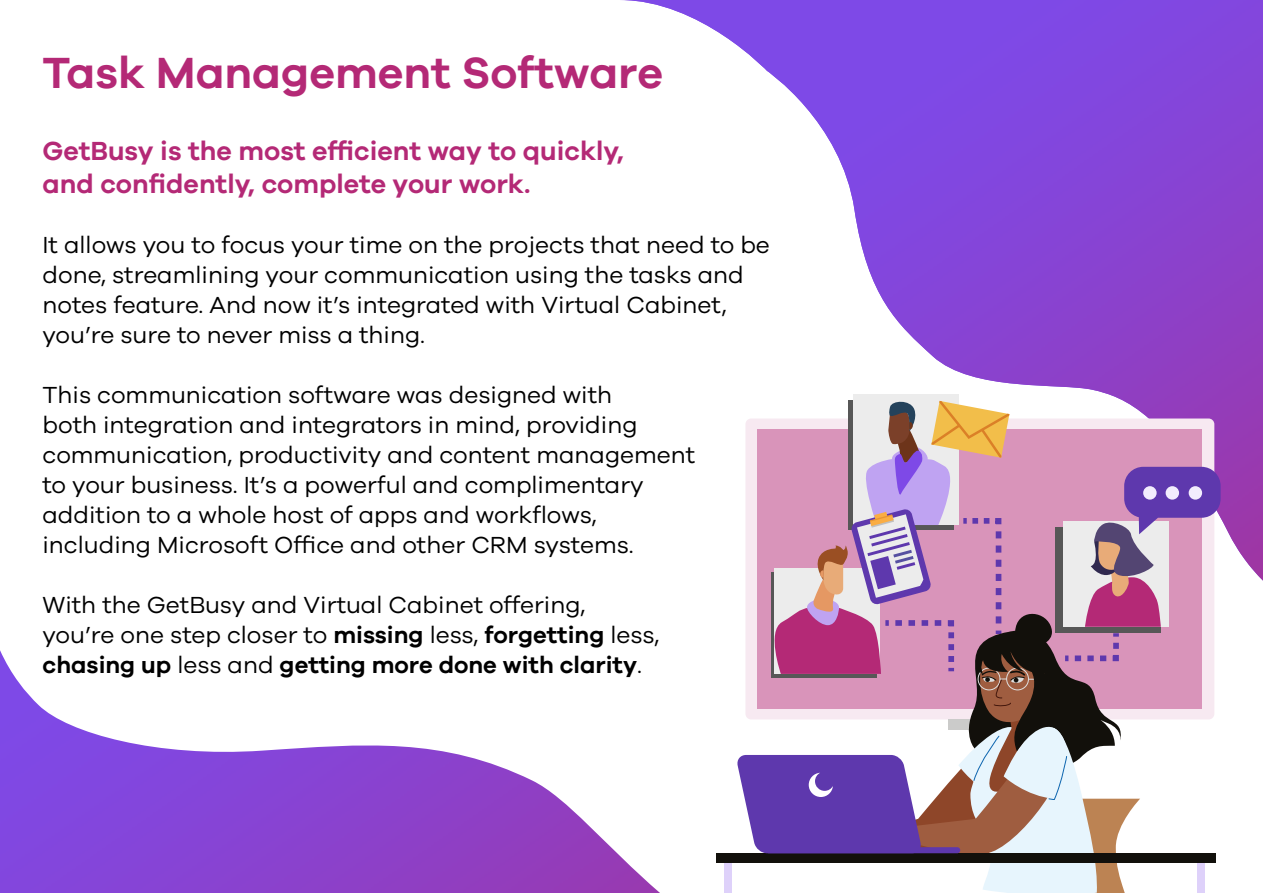
<style>
.page{position:relative;width:1263px;height:893px;background:#fff}
.page>*{position:absolute;margin:0;border:0;box-sizing:border-box;transform-origin:0 0}
.t1{font:600 45px "Galano Grotesque";color:#b42976}
.t2{font:600 27px/33px "Galano Grotesque";color:#b42976}
.t3{font:24px/30px "Galano Grotesque";color:#000}
.s1{font-weight:600}
</style>
<div class="page">
<img style="left:622px;top:0;width:641px;height:581px">
<svg style="left:940px;top:399px;width:280px;height:494px"></svg>
<svg style="left:622px;top:266px;width:318px;height:627px"></svg>
<img style="left:0;top:650px;width:660px;height:243px">
<h1 class="t1" style="left:43px;top:45px;width:622px">Task Management Software</h1>
<p class="t2" style="left:43px;top:133px;width:583px">GetBusy is the most efficient way to quickly, and confidently, complete your work.</p>
<p class="t3" style="left:43px;top:229px;width:729px">It allows you to focus your time on the projects that need to be done, streamlining your communication using the tasks and notes feature. And now it’s integrated with Virtual Cabinet, you’re sure to never miss a thing.</p>
<p class="t3" style="left:43px;top:379px;width:654px">This communication software was designed with<br>both integration and integrators in mind, providing communication, productivity and content management to your business. It’s a powerful and complimentary addition to a whole host of apps and workflows, including Microsoft Office and other CRM systems.</p>
<p class="t3" style="left:43px;top:589px;width:618px">With the GetBusy and Virtual Cabinet offering, you’re one step closer to <span class="s1">missing</span> less, <span class="s1">forgetting</span> less, <span class="s1">chasing up</span> less and <span class="s1">getting more done with clarity</span>.</p>
</div>
